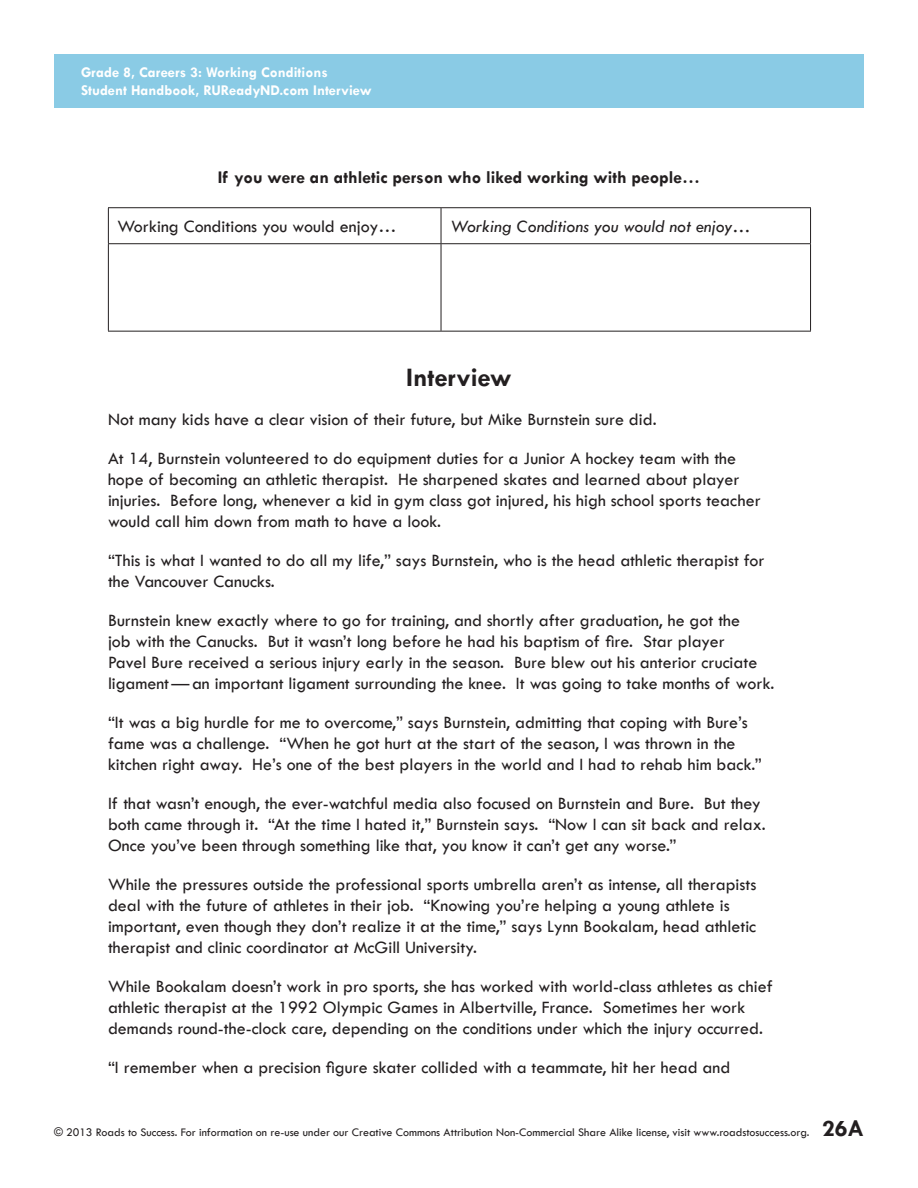
<style>
.page{position:relative;width:918px;height:1188px;background:#fff}
.page>*{position:absolute;margin:0;border:0;box-sizing:border-box;transform-origin:0 0}
.SHFR_Title{font:700 27px "Tw Cen";color:#231f20}
.Lesson_Front_Page_Te{font:700 24px "Tw Cen";color:#231f20}
.SHFR_Text{font:500 18px/21px "Tw Cen";color:#231f20}
.SHFR_Text-2{font:700 18px "Tw Cen";color:#231f20}
.SHFR_Text-3{font:italic 500 18px "Tw Cen";color:#231f20}
.t1{font:700 15px/18px "Tw Cen";color:#fff}
.t2{font:500 12px "Tw Cen";color:#231f20}
</style>
<div class="page">
<div style="left:54px;top:54px;width:810px;height:54px;background:#8acbe5"></div>
<hr style="left:108px;top:207px;width:333px;height:1px;background:#231f20">
<hr style="left:108px;top:208px;width:1px;height:35px;background:#231f20">
<hr style="left:441px;top:207px;width:370px;height:1px;background:#231f20">
<hr style="left:441px;top:208px;width:1px;height:35px;background:#231f20">
<hr style="left:810px;top:208px;width:1px;height:35px;background:#231f20">
<hr style="left:108px;top:243px;width:333px;height:1px;background:#231f20">
<hr style="left:108px;top:244px;width:1px;height:87px;background:#231f20">
<hr style="left:441px;top:243px;width:370px;height:1px;background:#231f20">
<hr style="left:441px;top:244px;width:1px;height:87px;background:#231f20">
<hr style="left:810px;top:244px;width:1px;height:87px;background:#231f20">
<hr style="left:108px;top:331px;width:333px;height:1px;background:#231f20">
<hr style="left:441px;top:331px;width:370px;height:1px;background:#231f20">
<p class="t1" style="left:81px;top:63px;width:292px">Grade 8, Careers 3: Working Conditions<br>Student Handbook, RUReadyND.com Interview</p>
<p class="SHFR_Text-2" style="left:218px;top:167px;width:484px">If you were an athletic person who liked working with people…</p>
<p class="SHFR_Text" style="left:117px;top:216px;width:280px">Working Conditions you would enjoy…</p>
<p class="SHFR_Text-3" style="left:450px;top:215px;width:302px">Working Conditions you would not enjoy…</p>
<p class="SHFR_Title" style="left:406px;top:361px;width:107px">Interview</p>
<p class="SHFR_Text" style="left:108px;top:408px;width:550px">Not many kids have a clear vision of their future, but Mike Burnstein sure did.</p>
<p class="SHFR_Text" style="left:108px;top:447px;width:654px">At 14, Burnstein volunteered to do equipment duties for a Junior A hockey team with the hope of becoming an athletic therapist. He sharpened skates and learned about player injuries. Before long, whenever a kid in gym class got injured, his high school sports teacher would call him down from math to have a look.</p>
<p class="SHFR_Text" style="left:108px;top:549px;width:658px">“This is what I wanted to do all my life,” says Burnstein, who is the head athletic therapist for the Vancouver Canucks.</p>
<p class="SHFR_Text" style="left:108px;top:609px;width:668px">Burnstein knew exactly where to go for training, and shortly after graduation, he got the<br>job with the Canucks. But it wasn’t long before he had his baptism of fire. Star player<br>Pavel Bure received a serious injury early in the season. Bure blew out his anterior cruciate ligament — an important ligament surrounding the knee. It was going to take months of work.</p>
<p class="SHFR_Text" style="left:108px;top:711px;width:655px">“It was a big hurdle for me to overcome,” says Burnstein, admitting that coping with Bure’s fame was a challenge. “When he got hurt at the start of the season, I was thrown in the kitchen right away. He’s one of the best players in the world and I had to rehab him back.”</p>
<p class="SHFR_Text" style="left:108px;top:792px;width:659px">If that wasn’t enough, the ever-watchful media also focused on Burnstein and Bure. But they both came through it. “At the time I hated it,” Burnstein says. “Now I can sit back and relax.<br>Once you’ve been through something like that, you know it can’t get any worse.”</p>
<p class="SHFR_Text" style="left:108px;top:873px;width:650px">While the pressures outside the professional sports umbrella aren’t as intense, all therapists deal with the future of athletes in their job. “Knowing you’re helping a young athlete is important, even though they don’t realize it at the time,” says Lynn Bookalam, head athletic therapist and clinic coordinator at McGill University.</p>
<p class="SHFR_Text" style="left:108px;top:975px;width:666px">While Bookalam doesn’t work in pro sports, she has worked with world-class athletes as chief athletic therapist at the 1992 Olympic Games in Albertville, France. Sometimes her work demands round-the-clock care, depending on the conditions under which the injury occurred.</p>
<p class="SHFR_Text" style="left:108px;top:1056px;width:624px">“I remember when a precision figure skater collided with a teammate, hit her head and</p>
<p class="t2" style="left:54px;top:1124px;width:757px">© 2013 Roads to Success. For information on re-use under our Creative Commons Attribution Non-Commercial Share Alike license, visit www.roadstosuccess.org.</p>
<p class="Lesson_Front_Page_Te" style="left:822px;top:1114px;width:43px">26A</p>
</div>
